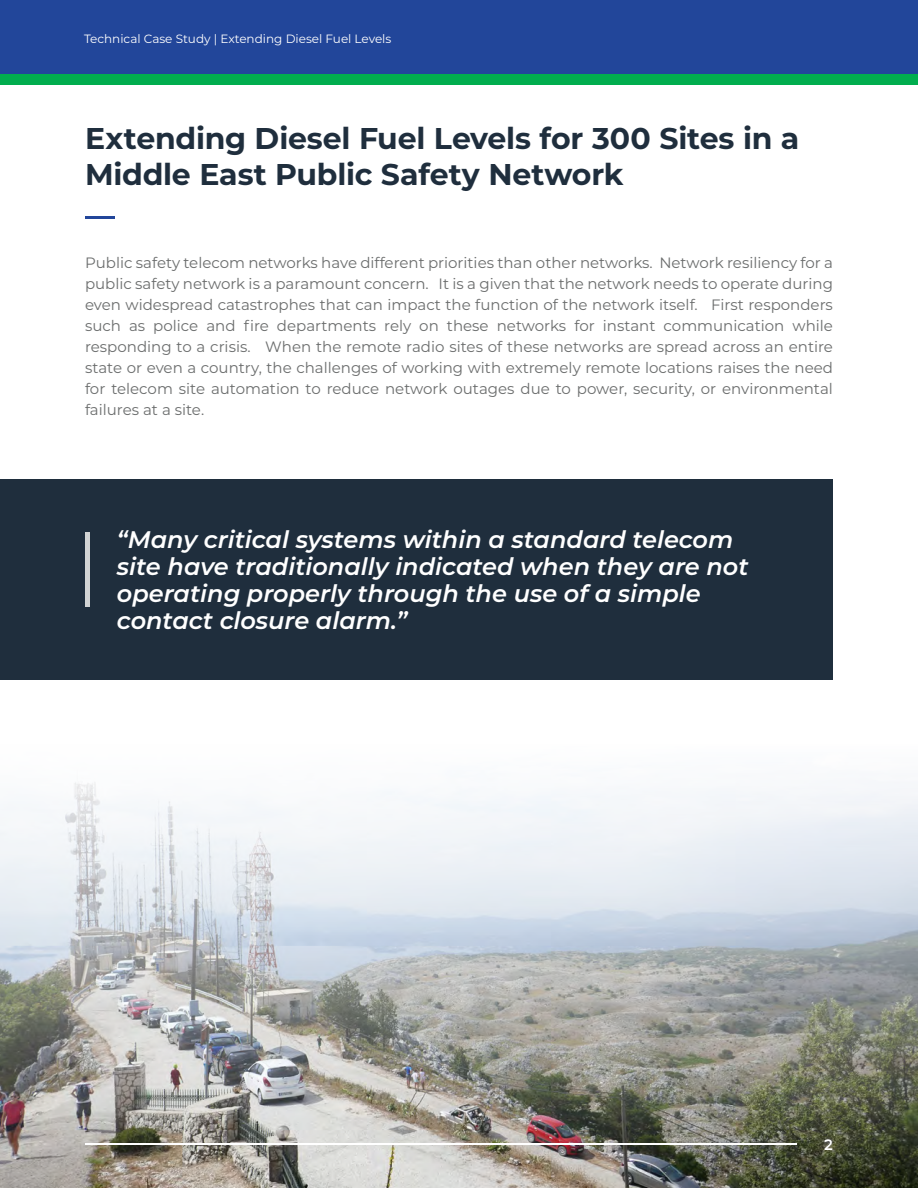
<style>
.page{position:relative;width:918px;height:1188px;background:#fff}
.page>*{position:absolute;margin:0;border:0;box-sizing:border-box;transform-origin:0 0}
.t1{font:700 30px/36px "Montserrat";letter-spacing:-.005em;color:#1f2e3d}
.t2{font:italic 600 24px/27px "Montserrat";color:#fff}
.t3{font:15px/21px "Montserrat";color:#6b6d6d;text-align:justify}
.t4{font:600 15px "Montserrat";color:#fff}
.t5{font:12px "Montserrat";color:#fff}
</style>
<div class="page">
<div style="left:0;top:0;width:918px;height:74px;background:#22469a"></div>
<img style="left:0;top:782px;width:918px;height:406px">
<div style="left:0;top:479px;width:833px;height:201px;background:#1f2e3d"></div>
<hr style="left:85px;top:533px;width:4px;height:74px;background:#d1d3d4">
<hr style="left:85px;top:216px;width:30px;height:2px;background:#22469a">
<hr style="left:85px;top:1143px;width:711px;height:1px;background:#fff">
<div style="left:0;top:74px;width:918px;height:11px;background:#01ad4e"></div>
<p class="t5" style="left:84px;top:31px;width:309px">Technical Case Study | Extending Diesel Fuel Levels</p>
<p class="t1" style="left:85px;top:119px;width:716px">Extending Diesel Fuel Levels for 300 Sites in a<br>Middle East Public Safety Network</p>
<p class="t3" style="left:85px;top:251px;width:749px">Public safety telecom networks have different priorities than other networks. Network resiliency for a public safety network is a paramount concern. It is a given that the network needs to operate during even widespread catastrophes that can impact the function of the network itself. First responders such as police and fire departments rely on these networks for instant communication while responding to a crisis. When the remote radio sites of these networks are spread across an entire state or even a country, the challenges of working with extremely remote locations raises the need for telecom site automation to reduce network outages due to power, security, or environmental failures at a site.</p>
<p class="t2" style="left:117px;top:525px;width:633px">“Many critical systems within a standard telecom site have traditionally indicated when they are not operating properly through the use of a simple contact closure alarm.”</p>
<p class="t4" style="left:824px;top:1134px;width:10px">2</p>
</div>
